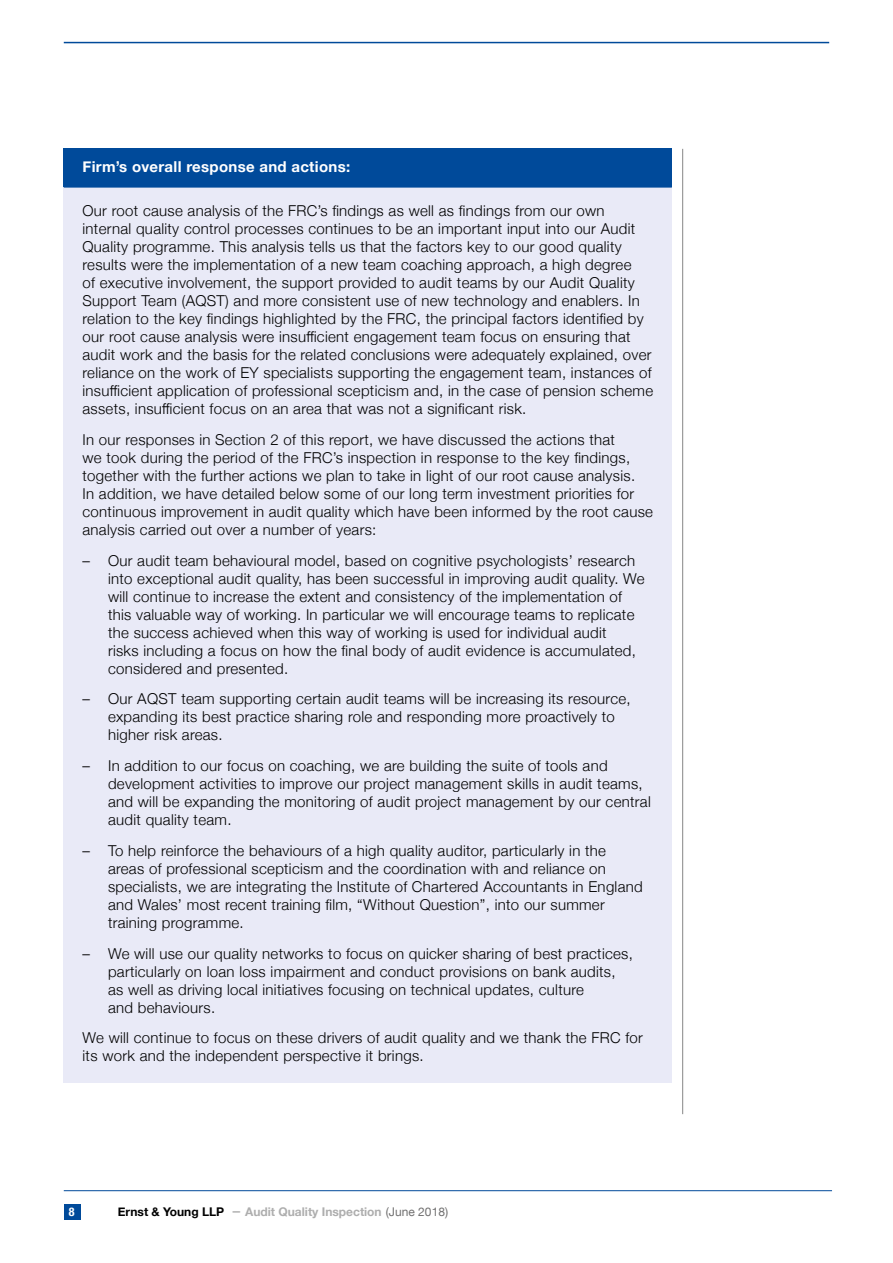
<style>
.page{position:relative;width:893px;height:1263px;background:#fff}
.page>*{position:absolute;margin:0;border:0;box-sizing:border-box;transform-origin:0 0}
.t1{font:300 15px/18px "Helvetica Neue";letter-spacing:.02em;color:#000}
.t2{font:700 15px "Helvetica Neue";letter-spacing:.02em;color:#fff}
.t3{font:700 12px "Helvetica Neue";color:#aeaeae}
.t4{font:700 condensed 12px "Helvetica Neue";color:#fff}
.s1{color:#000}
.s2{font-family:"Minion Pro";font-weight:400;font-size:18px;color:#878787}
.s3{font-weight:400;color:#706f6f}
</style>
<div class="page">
<div style="left:64px;top:1204px;width:16px;height:16px;background:#004a9a"></div>
<hr style="left:64px;top:42px;width:765px;height:1px;background:#004a9a">
<hr style="left:682px;top:149px;width:1px;height:965px;background:#878787">
<hr style="left:64px;top:1190px;width:768px;height:1px;background:#004a9a">
<div style="left:64px;top:149px;width:608px;height:38px;background:#004a9a"></div>
<div style="left:64px;top:187px;width:608px;height:896px;background:#e9eaf7"></div>
<hr style="left:64px;top:187px;width:608px;height:1px;background:#004a9a">
<p class="t2" style="left:83px;top:155px;width:269px">Firm’s overall response and actions:</p>
<p class="t1" style="left:83px;top:201px;width:572px">Our root cause analysis of the FRC’s findings as well as findings from our own internal quality control processes continues to be an important input into our Audit Quality programme. This analysis tells us that the factors key to our good quality results were the implementation of a new team coaching approach, a high degree<br>of executive involvement, the support provided to audit teams by our Audit Quality Support Team (AQST) and more consistent use of new technology and enablers. In relation to the key findings highlighted by the FRC, the principal factors identified by our root cause analysis were insufficient engagement team focus on ensuring that audit work and the basis for the related conclusions were adequately explained, over reliance on the work of EY specialists supporting the engagement team, instances of insufficient application of professional scepticism and, in the case of pension scheme assets, insufficient focus on an area that was not a significant risk.</p>
<p class="t1" style="left:83px;top:429px;width:572px">In our responses in Section 2 of this report, we have discussed the actions that<br>we took during the period of the FRC’s inspection in response to the key findings, together with the further actions we plan to take in light of our root cause analysis.<br>In addition, we have detailed below some of our long term investment priorities for continuous improvement in audit quality which have been informed by the root cause analysis carried out over a number of years:</p>
<p class="t1" style="left:108px;top:550px;width:538px;text-indent:-26px">– Our audit team behavioural model, based on cognitive psychologists’ research into exceptional audit quality, has been successful in improving audit quality. We will continue to increase the extent and consistency of the implementation of this valuable way of working. In particular we will encourage teams to replicate the success achieved when this way of working is used for individual audit<br>risks including a focus on how the final body of audit evidence is accumulated, considered and presented.</p>
<p class="t1" style="left:108px;top:689px;width:524px;text-indent:-26px">– Our AQST team supporting certain audit teams will be increasing its resource, expanding its best practice sharing role and responding more proactively to higher risk areas.</p>
<p class="t1" style="left:108px;top:756px;width:544px;text-indent:-26px">– In addition to our focus on coaching, we are building the suite of tools and development activities to improve our project management skills in audit teams, and will be expanding the monitoring of audit project management by our central audit quality team.</p>
<p class="t1" style="left:108px;top:840px;width:536px;text-indent:-26px">– To help reinforce the behaviours of a high quality auditor, particularly in the areas of professional scepticism and the coordination with and reliance on specialists, we are integrating the Institute of Chartered Accountants in England and Wales’ most recent training film, “Without Question”, into our summer training programme.</p>
<p class="t1" style="left:108px;top:943px;width:526px;text-indent:-25px">– We will use our quality networks to focus on quicker sharing of best practices, particularly on loan loss impairment and conduct provisions on bank audits, as well as driving local initiatives focusing on technical updates, culture<br>and behaviours.</p>
<p class="t1" style="left:83px;top:1028px;width:562px">We will continue to focus on these drivers of audit quality and we thank the FRC for its work and the independent perspective it brings.</p>
<p class="t4" style="left:69px;top:1202px;width:7px">8</p>
<p class="t3" style="left:118px;top:1203px;width:332px"><span class="s1">Ernst &amp; Young LLP</span> <span class="s2">–</span> Audit Quality Inspection <span class="s3">(June 2018)</span></p>
</div>
